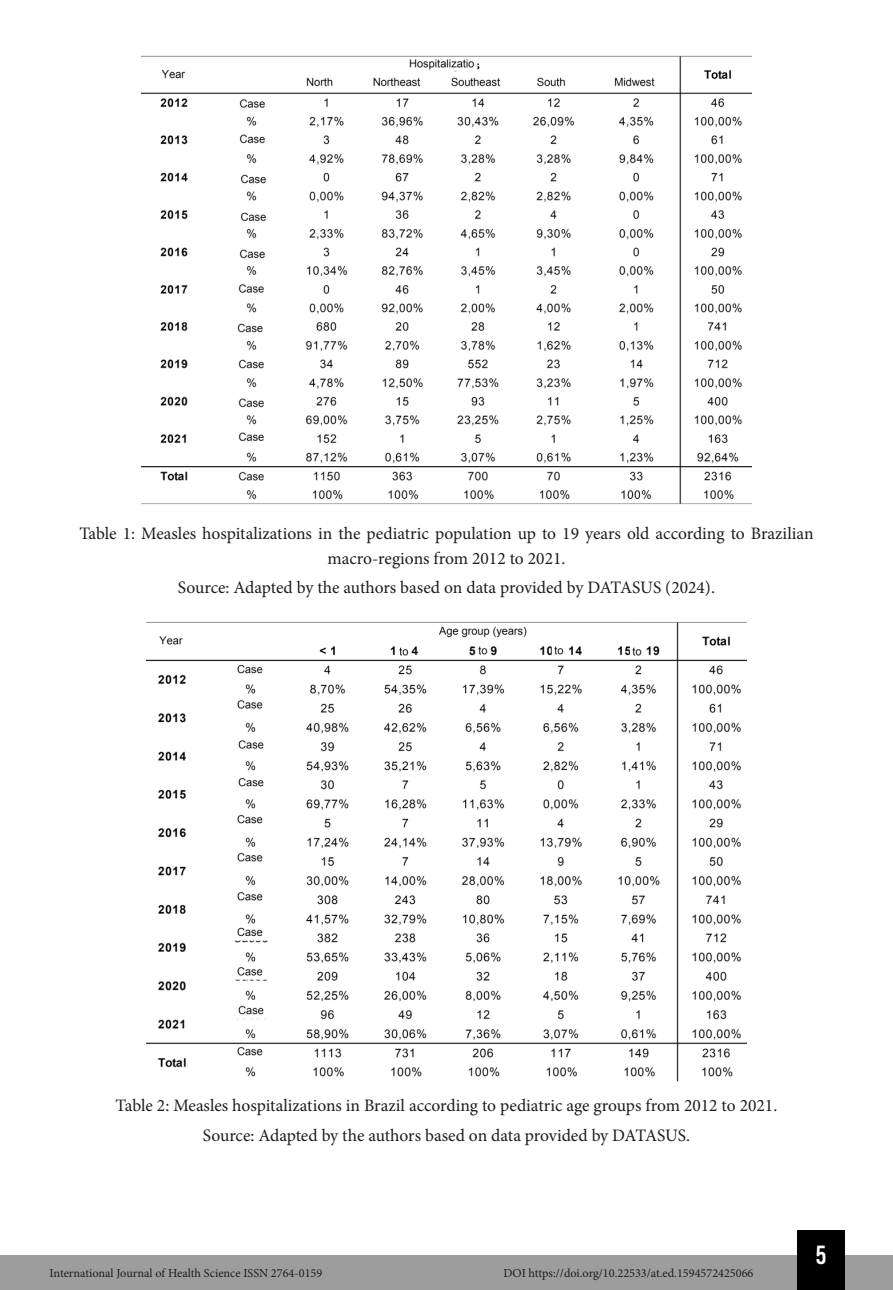
<style>
.page{position:relative;width:893px;height:1290px;background:#fff}
.page>*{position:absolute;margin:0;border:0;box-sizing:border-box;transform-origin:0 0}
.t1{font:26.25px "Bebas Kai";color:#fff}
.Info_Imagem{font:17.5px/24.5px "Minion Pro";color:#1d1d1b;text-align:center}
.t2{font:12.25px "Minion Pro";color:#1d1d1b}
</style>
<div class="page">
<div style="left:0;top:1255px;width:893px;height:35px;background:#9d9d9d"></div>
<div style="left:797px;top:1230px;width:48px;height:60px;background:#000"></div>
<img style="left:142px;top:55px;width:609px;height:450px">
<img style="left:147px;top:622px;width:599px;height:460px">
<p class="Info_Imagem" style="left:79px;top:521px;width:736px">Table 1: Measles hospitalizations in the pediatric population up to 19 years old according to Brazilian macro-regions from 2012 to 2021.</p>
<p class="Info_Imagem" style="left:178px;top:575px;width:539px">Source: Adapted by the authors based on data provided by DATASUS (2024).</p>
<p class="Info_Imagem" style="left:116px;top:1093px;width:663px">Table 2: Measles hospitalizations in Brazil according to pediatric age groups from 2012 to 2021.</p>
<p class="Info_Imagem" style="left:203px;top:1123px;width:489px">Source: Adapted by the authors based on data provided by DATASUS.</p>
<p class="t2" style="left:50px;top:1265px;width:274px">International Journal of Health Science ISSN 2764-0159</p>
<p class="t2" style="left:503px;top:1265px;width:252px">DOI https://doi.org/10.22533/at.ed.1594572425066</p>
<h1 class="t1" style="left:816px;top:1241px;width:12px">5</h1>
</div>
